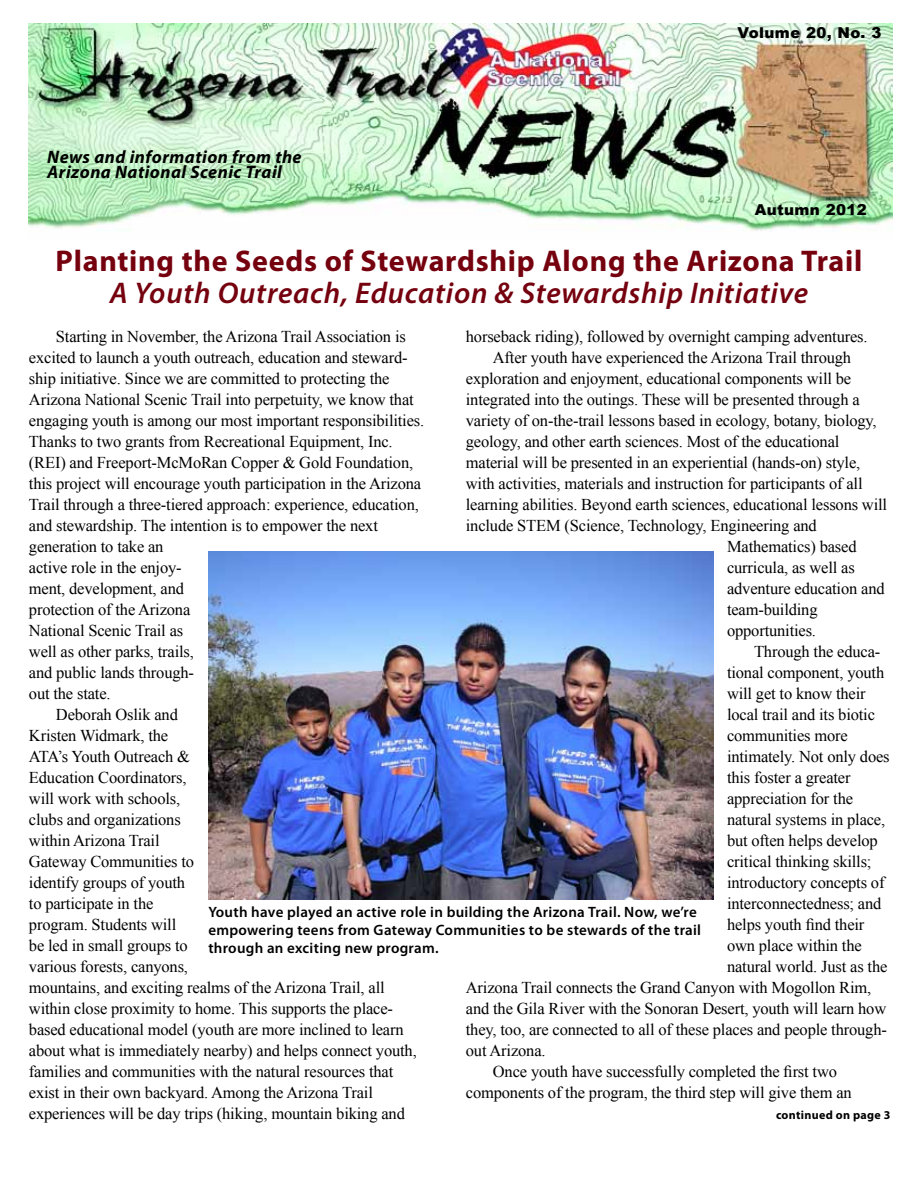
<style>
.page{position:relative;width:918px;height:1188px;background:#fff}
.page>*{position:absolute;margin:0;border:0;box-sizing:border-box;transform-origin:0 0}
.t1{font:700 30px "Myriad Pro";letter-spacing:.025em;color:#75000e}
.t2{font:italic 600 30px "Myriad Pro";letter-spacing:.025em;color:#75000e}
.t3{font:italic 700 18px/15px "Myriad Pro";letter-spacing:.025em;color:#000}
.t4{font:16.5px "Times New Roman";letter-spacing:-.01em;color:#000}
.t5{font:600 15px/18px "Myriad Pro";letter-spacing:.02em;color:#000}
.t6{font:900 15px "Arial";letter-spacing:.025em;color:#000}
.t7{font:700 12px "Myriad Pro";letter-spacing:.025em;color:#000}
</style>
<div class="page">
<img style="left:29px;top:23px;width:864px;height:208px">
<img style="left:208px;top:552px;width:506px;height:348px">
<p class="t3" style="left:47px;top:149px;width:256px">News and information from the<br>Arizona National Scenic Trail</p>
<p class="t6" style="left:738px;top:22px;width:145px">Volume 20, No. 3</p>
<p class="t6" style="left:755px;top:199px;width:113px">Autumn 2012</p>
<h1 class="t1" style="left:56px;top:241px;width:808px">Planting the Seeds of Stewardship Along the Arizona Trail</h1>
<h1 class="t2" style="left:110px;top:273px;width:700px">A Youth Outreach, Education &amp; Stewardship Initiative</h1>
<p class="t4" style="left:56px;top:325px;width:351px">Starting in November, the Arizona Trail Association is</p>
<p class="t4" style="left:29px;top:346px;width:380px">excited to launch a youth outreach, education and steward-</p>
<p class="t4" style="left:29px;top:367px;width:362px">ship initiative. Since we are committed to protecting the</p>
<p class="t4" style="left:29px;top:388px;width:386px">Arizona National Scenic Trail into perpetuity, we know that</p>
<p class="t4" style="left:29px;top:409px;width:397px">engaging youth is among our most important responsibilities.</p>
<p class="t4" style="left:29px;top:430px;width:365px">Thanks to two grants from Recreational Equipment, Inc.</p>
<p class="t4" style="left:29px;top:451px;width:386px">(REI) and Freeport-McMoRan Copper &amp; Gold Foundation,</p>
<p class="t4" style="left:29px;top:472px;width:394px">this project will encourage youth participation in the Arizona</p>
<p class="t4" style="left:29px;top:493px;width:391px">Trail through a three-tiered approach: experience, education,</p>
<p class="t4" style="left:29px;top:514px;width:351px">and stewardship. The intention is to empower the next</p>
<p class="t4" style="left:29px;top:535px;width:136px">generation to take an</p>
<p class="t4" style="left:29px;top:556px;width:154px">active role in the enjoy-</p>
<p class="t4" style="left:29px;top:577px;width:157px">ment, development, and</p>
<p class="t4" style="left:29px;top:598px;width:163px">protection of the Arizona</p>
<p class="t4" style="left:29px;top:619px;width:156px">National Scenic Trail as</p>
<p class="t4" style="left:29px;top:640px;width:167px">well as other parks, trails,</p>
<p class="t4" style="left:29px;top:661px;width:167px">and public lands through-</p>
<p class="t4" style="left:29px;top:682px;width:83px">out the state.</p>
<p class="t4" style="left:56px;top:703px;width:124px">Deborah Oslik and</p>
<p class="t4" style="left:29px;top:724px;width:141px">Kristen Widmark, the</p>
<p class="t4" style="left:29px;top:745px;width:163px">ATA’s Youth Outreach &amp;</p>
<p class="t4" style="left:29px;top:766px;width:159px">Education Coordinators,</p>
<p class="t4" style="left:29px;top:787px;width:153px">will work with schools,</p>
<p class="t4" style="left:29px;top:808px;width:153px">clubs and organizations</p>
<p class="t4" style="left:29px;top:829px;width:132px">within Arizona Trail</p>
<p class="t4" style="left:29px;top:850px;width:167px">Gateway Communities to</p>
<p class="t4" style="left:29px;top:871px;width:158px">identify groups of youth</p>
<p class="t4" style="left:29px;top:892px;width:126px">to participate in the</p>
<p class="t4" style="left:29px;top:913px;width:149px">program. Students will</p>
<p class="t4" style="left:29px;top:934px;width:160px">be led in small groups to</p>
<p class="t4" style="left:29px;top:955px;width:161px">various forests, canyons,</p>
<p class="t4" style="left:29px;top:976px;width:357px">mountains, and exciting realms of the Arizona Trail, all</p>
<p class="t4" style="left:29px;top:997px;width:366px">within close proximity to home. This supports the place-</p>
<p class="t4" style="left:29px;top:1018px;width:376px">based educational model (youth are more inclined to learn</p>
<p class="t4" style="left:29px;top:1039px;width:389px">about what is immediately nearby) and helps connect youth,</p>
<p class="t4" style="left:29px;top:1060px;width:366px">families and communities with the natural resources that</p>
<p class="t4" style="left:29px;top:1081px;width:346px">exist in their own backyard. Among the Arizona Trail</p>
<p class="t4" style="left:29px;top:1102px;width:378px">experiences will be day trips (hiking, mountain biking and</p>
<p class="t4" style="left:466px;top:325px;width:403px">horseback riding), followed by overnight camping adventures.</p>
<p class="t4" style="left:493px;top:346px;width:360px">After youth have experienced the Arizona Trail through</p>
<p class="t4" style="left:466px;top:367px;width:387px">exploration and enjoyment, educational components will be</p>
<p class="t4" style="left:466px;top:388px;width:395px">integrated into the outings. These will be presented through a</p>
<p class="t4" style="left:466px;top:409px;width:412px">variety of on-the-trail lessons based in ecology, botany, biology,</p>
<p class="t4" style="left:466px;top:430px;width:375px">geology, and other earth sciences. Most of the educational</p>
<p class="t4" style="left:466px;top:451px;width:396px">material will be presented in an experiential (hands-on) style,</p>
<p class="t4" style="left:466px;top:473px;width:398px">with activities, materials and instruction for participants of all</p>
<p class="t4" style="left:466px;top:494px;width:423px">learning abilities. Beyond earth sciences, educational lessons will</p>
<p class="t4" style="left:466px;top:515px;width:352px">include STEM (Science, Technology, Engineering and</p>
<p class="t4" style="left:727px;top:536px;width:131px">Mathematics) based</p>
<p class="t4" style="left:727px;top:557px;width:129px">curricula, as well as</p>
<p class="t4" style="left:727px;top:578px;width:159px">adventure education and</p>
<p class="t4" style="left:727px;top:599px;width:92px">team-building</p>
<p class="t4" style="left:727px;top:620px;width:91px">opportunities.</p>
<p class="t4" style="left:754px;top:641px;width:128px">Through the educa-</p>
<p class="t4" style="left:727px;top:662px;width:159px">tional component, youth</p>
<p class="t4" style="left:727px;top:683px;width:140px">will get to know their</p>
<p class="t4" style="left:727px;top:704px;width:150px">local trail and its biotic</p>
<p class="t4" style="left:727px;top:725px;width:122px">communities more</p>
<p class="t4" style="left:727px;top:746px;width:164px">intimately. Not only does</p>
<p class="t4" style="left:727px;top:767px;width:125px">this foster a greater</p>
<p class="t4" style="left:727px;top:788px;width:128px">appreciation for the</p>
<p class="t4" style="left:727px;top:809px;width:160px">natural systems in place,</p>
<p class="t4" style="left:727px;top:830px;width:152px">but often helps develop</p>
<p class="t4" style="left:727px;top:851px;width:146px">critical thinking skills;</p>
<p class="t4" style="left:727px;top:872px;width:159px">introductory concepts of</p>
<p class="t4" style="left:727px;top:893px;width:156px">interconnectedness; and</p>
<p class="t4" style="left:727px;top:914px;width:139px">helps youth find their</p>
<p class="t4" style="left:727px;top:935px;width:136px">own place within the</p>
<p class="t4" style="left:727px;top:956px;width:162px">natural world. Just as the</p>
<p class="t4" style="left:466px;top:977px;width:407px">Arizona Trail connects the Grand Canyon with Mogollon Rim,</p>
<p class="t4" style="left:466px;top:998px;width:422px">and the Gila River with the Sonoran Desert, youth will learn how</p>
<p class="t4" style="left:466px;top:1019px;width:423px">they, too, are connected to all of these places and people through-</p>
<p class="t4" style="left:466px;top:1040px;width:81px">out Arizona.</p>
<p class="t4" style="left:493px;top:1061px;width:346px">Once youth have successfully completed the first two</p>
<p class="t4" style="left:466px;top:1082px;width:387px">components of the program, the third step will give them an</p>
<p class="t5" style="left:208px;top:903px;width:494px">Youth have played an active role in building the Arizona Trail. Now, we’re empowering teens from Gateway Communities to be stewards of the trail through an exciting new program.</p>
<p class="t7" style="left:776px;top:1107px;width:116px">continued on page 3</p>
</div>
